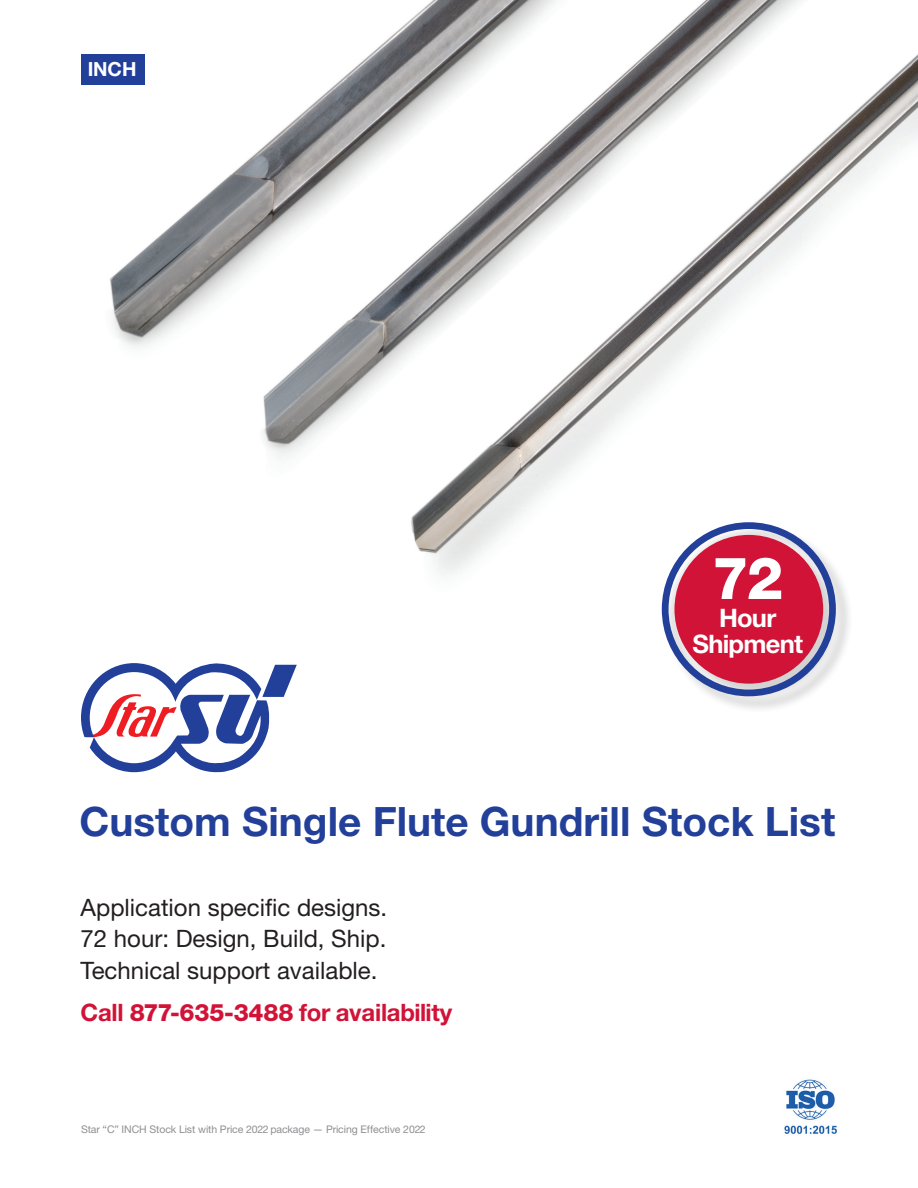
<style>
.page{position:relative;width:918px;height:1188px;background:#fff}
.page>*{position:absolute;margin:0;border:0;box-sizing:border-box;transform-origin:0 0}
.t1{font:800 58.5px "Helvetica Neue LT Std";color:#fff}
.t2{font:700 40.5px "Helvetica Neue LT Std";color:#223f99}
.t3{font:700 25.5px/25.5px "Helvetica Neue LT Std";letter-spacing:-.03em;color:#fff;text-align:center}
.t4{font:24px/31.5px "Helvetica Neue LT Std";color:#231f20;text-align:justify}
.t5{font:700 24px "Helvetica Neue LT Std";letter-spacing:-.01em;color:#d11337}
.t6{font:700 19.5px "Helvetica Neue LT Std";color:#fff}
.t7{font:10.5px "Helvetica Neue LT Std";letter-spacing:-.01em;color:#8e8f92}
.s1{font-weight:800}
</style>
<div class="page">
<img style="left:81px;top:0;width:837px;height:621px">
<img style="left:784px;top:1079px;width:53px;height:55px">
<div style="left:81px;top:54px;width:63px;height:30px;background:#223f99"></div>
<div style="left:663px;top:524px;width:190px;height:190px;background:#231f20;opacity:.2"></div>
<div style="left:674px;top:535px;width:149px;height:149px;background:#d11337;border-radius:50%"></div>
<div style="left:662px;top:522px;width:174px;height:174px;border:7px solid #223f99;border-radius:50%"></div>
<svg style="left:81px;top:663px;width:216px;height:109px"></svg>
<p class="t6" style="left:88px;top:57px;width:50px">INCH</p>
<h1 class="t1" style="left:712px;top:543px;width:73px">72</h1>
<p class="t3" style="left:692px;top:605px;width:112px">Hour<br>Shipment</p>
<h2 class="t2" style="left:80px;top:796px;width:757px">Custom Single Flute Gundrill Stock List</h2>
<p class="t4" style="left:81px;top:891px;width:308px">Application specific designs.<br>72 hour: Design, Build, Ship.<br>Technical support available.</p>
<p class="t5" style="left:81px;top:998px;width:373px">Call <span class="s1">877-635-3488</span> for availability</p>
<p class="t7" style="left:81px;top:1123px;width:346px">Star “C” INCH Stock List with Price 2022 package — Pricing Effective 2022</p>
</div>
